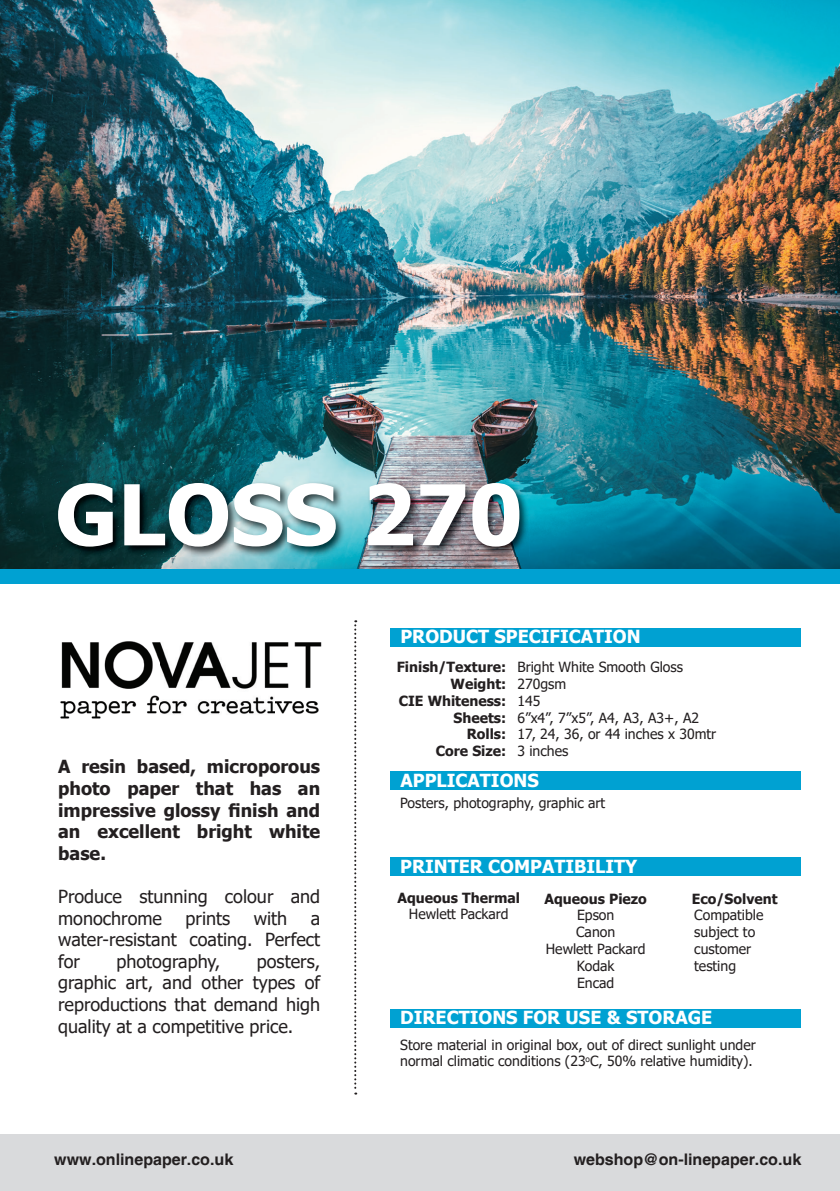
<style>
.page{position:relative;width:840px;height:1191px;background:#fff}
.page>*{position:absolute;margin:0;border:0;box-sizing:border-box;transform-origin:0 0}
.t1{font:700 84px "Tahoma";color:#fff}
.t2{font:18px/21.6px "Tahoma";color:#231f20;text-align:justify}
.t3{font:700 18px/21.6px "Tahoma";color:#231f20;text-align:justify}
.t4{font:700 18px "Tahoma";color:#fff}
.t5{font:700 16px "Helvetica";color:#231f20}
.t6{font:14px/16.8px "Tahoma";color:#231f20}
.t7{font:700 14px/16.8px "Tahoma";color:#231f20;text-align:right}
</style>
<div class="page">
<img style="left:0;top:0;width:839px;height:569px">
<div style="left:0;top:1134px;width:839px;height:57px;background:#d9dadc"></div>
<svg style="left:354px;top:620px;width:2px;height:474px"></svg>
<div style="left:390px;top:771px;width:411px;height:18px;background:#00a1d2"></div>
<div style="left:390px;top:628px;width:411px;height:18px;background:#00a1d2"></div>
<div style="left:390px;top:1009px;width:410px;height:18px;background:#00a1d2"></div>
<img style="left:60px;top:641px;width:262px;height:78px">
<div style="left:390px;top:857px;width:410px;height:19px;background:#00a1d2"></div>
<img style="left:56px;top:480px;width:473px;height:77px">
<div style="left:0;top:569px;width:839px;height:15px;background:#00a1d2"></div>
<h1 class="t1" style="left:55px;top:456px;width:468px">GLOSS 270</h1>
<p class="t3" style="left:58px;top:756px;width:263px">A resin based, microporous photo paper that has an impressive glossy finish and an excellent bright white base.</p>
<p class="t2" style="left:58px;top:886px;width:263px">Produce stunning colour and monochrome</p>
<p class="t2" style="left:185px;top:908px;width:46px">prints</p>
<p class="t2" style="left:253px;top:908px;width:35px">with</p>
<p class="t2" style="left:58px;top:908px;width:263px;text-indent:252px">a water-resistant coating. Perfect for</p>
<p class="t2" style="left:116px;top:951px;width:105px">photography,</p>
<p class="t2" style="left:58px;top:951px;width:263px;text-indent:199px">posters, graphic art, and other types of reproductions that demand high quality at a competitive price.</p>
<p class="t5" style="left:54px;top:1149px;width:180px">www.onlinepaper.co.uk</p>
<p class="t4" style="left:400px;top:624px;width:241px">PRODUCT SPECIFICATION</p>
<p class="t7" style="left:396px;top:659px;width:111px">Finish/Texture:<br>Weight:<br>CIE Whiteness:<br>Sheets:<br>Rolls:<br>Core Size:</p>
<p class="t6" style="left:517px;top:659px;width:200px">Bright White Smooth Gloss<br>270gsm<br>145<br>6”x4”, 7”x5”, A4, A3, A3+, A2<br>17, 24, 36, or 44 inches x 30mtr<br>3 inches</p>
<p class="t4" style="left:400px;top:767px;width:140px">APPLICATIONS</p>
<p class="t6" style="left:400px;top:795px;width:206px">Posters, photography, graphic art</p>
<p class="t4" style="left:400px;top:853px;width:238px">PRINTER COMPATIBILITY</p>
<p class="t7" style="left:397px;top:889px;width:124px">Aqueous Thermal</p>
<p class="t6" style="left:408px;top:906px;width:101px">Hewlett Packard</p>
<p class="t7" style="left:544px;top:890px;width:104px">Aqueous Piezo</p>
<p class="t6" style="left:545px;top:907px;width:101px;text-align:center">Epson<br>Canon<br>Hewlett Packard<br>Kodak<br>Encad</p>
<p class="t7" style="left:691px;top:891px;width:87px">Eco/Solvent</p>
<p class="t6" style="left:694px;top:907px;width:71px">Compatible subject to customer testing</p>
<p class="t4" style="left:400px;top:1005px;width:313px">DIRECTIONS FOR USE &amp; STORAGE</p>
<p class="t6" style="left:400px;top:1037px;width:357px">Store material in original box, out of direct sunlight under normal climatic conditions (23<sup>o</sup>C, 50% relative humidity).</p>
<p class="t5" style="left:573px;top:1149px;width:229px">webshop@on-linepaper.co.uk</p>
</div>
